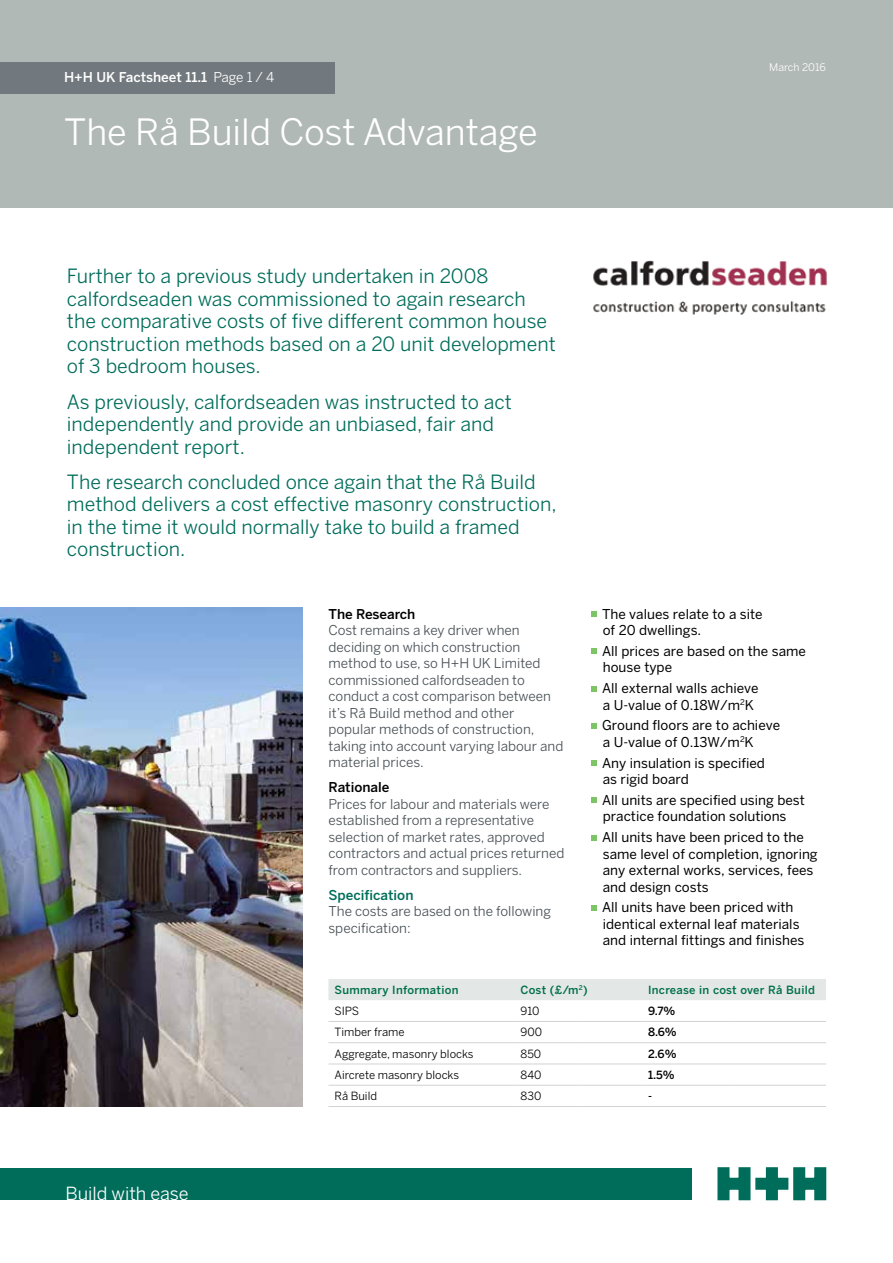
<style>
.page{position:relative;width:893px;height:1263px;background:#fff}
.page>*{position:absolute;margin:0;border:0;box-sizing:border-box;transform-origin:0 0}
.t1{font:36px "Benton Sans";color:#fff}
.t2{font:19.5px/22.5px "Benton Sans";color:#006d5b}
.t3{font:18px "Benton Sans";color:#fff}
.t4{font:13.5px/16.5px "Benton Sans";color:#000}
.t5{font:13.5px/16.5px "Benton Sans";color:#464f54}
.t6{font:500 13.5px "Benton Sans";color:#fff}
.t7{font:500 13.5px "Benton Sans";color:#000}
.t8{font:500 13.5px "Benton Sans";color:#006d5b}
.t9{font:11.25px "Benton Sans";color:#000}
.t10{font:500 11.25px "Benton Sans";letter-spacing:.025em;color:#00704a}
.t11{font:500 11.25px "Benton Sans";color:#000}
.t12{font:10.5px "Benton Sans";color:#fff}
.s1{font-weight:400}
</style>
<div class="page">
<div style="left:0;top:0;width:893px;height:208px;background:#b1b9b6"></div>
<div style="left:0;top:63px;width:335px;height:31px;background:#72797e"></div>
<svg style="left:717px;top:1167px;width:110px;height:34px"></svg>
<div style="left:0;top:1168px;width:692px;height:31px;background:#006d5b"></div>
<img style="left:593px;top:261px;width:234px;height:54px">
<img style="left:0;top:608px;width:303px;height:499px">
<svg style="left:591px;top:611px;width:6px;height:5px"></svg>
<svg style="left:591px;top:649px;width:6px;height:5px"></svg>
<svg style="left:591px;top:686px;width:6px;height:5px"></svg>
<svg style="left:591px;top:723px;width:6px;height:5px"></svg>
<svg style="left:591px;top:760px;width:6px;height:6px"></svg>
<svg style="left:591px;top:798px;width:6px;height:5px"></svg>
<svg style="left:591px;top:835px;width:6px;height:5px"></svg>
<svg style="left:591px;top:905px;width:6px;height:5px"></svg>
<div style="left:328px;top:979px;width:498px;height:21px;background:#e3e7e5"></div>
<hr style="left:328px;top:1021px;width:186px;height:1px;background:#d1d3d4">
<hr style="left:514px;top:1021px;width:64px;height:1px;background:#d1d3d4">
<hr style="left:578px;top:1021px;width:64px;height:1px;background:#d1d3d4">
<hr style="left:642px;top:1021px;width:92px;height:1px;background:#d1d3d4">
<hr style="left:734px;top:1021px;width:92px;height:1px;background:#d1d3d4">
<hr style="left:328px;top:1042px;width:186px;height:1px;background:#d1d3d4">
<hr style="left:514px;top:1042px;width:64px;height:1px;background:#d1d3d4">
<hr style="left:578px;top:1042px;width:64px;height:1px;background:#d1d3d4">
<hr style="left:642px;top:1042px;width:92px;height:1px;background:#d1d3d4">
<hr style="left:734px;top:1042px;width:92px;height:1px;background:#d1d3d4">
<hr style="left:328px;top:1063px;width:186px;height:1px;background:#d1d3d4">
<hr style="left:514px;top:1063px;width:64px;height:1px;background:#d1d3d4">
<hr style="left:578px;top:1063px;width:64px;height:1px;background:#d1d3d4">
<hr style="left:642px;top:1063px;width:92px;height:1px;background:#d1d3d4">
<hr style="left:734px;top:1063px;width:92px;height:1px;background:#d1d3d4">
<hr style="left:328px;top:1085px;width:186px;height:1px;background:#d1d3d4">
<hr style="left:514px;top:1085px;width:64px;height:1px;background:#d1d3d4">
<hr style="left:578px;top:1085px;width:64px;height:1px;background:#d1d3d4">
<hr style="left:642px;top:1085px;width:92px;height:1px;background:#d1d3d4">
<hr style="left:734px;top:1085px;width:92px;height:1px;background:#d1d3d4">
<hr style="left:328px;top:1106px;width:186px;height:1px;background:#d1d3d4">
<hr style="left:514px;top:1106px;width:64px;height:1px;background:#d1d3d4">
<hr style="left:578px;top:1106px;width:64px;height:1px;background:#d1d3d4">
<hr style="left:642px;top:1106px;width:92px;height:1px;background:#d1d3d4">
<hr style="left:734px;top:1106px;width:92px;height:1px;background:#d1d3d4">
<p class="t6" style="left:64px;top:69px;width:212px">H+H UK Factsheet 11.1 <span class="s1">Page 1 / 4</span></p>
<h1 class="t1" style="left:64px;top:111px;width:475px">The Rå Build Cost Advantage</h1>
<p class="t12" style="left:769px;top:61px;width:58px">March 2016</p>
<p class="t2" style="left:67px;top:265px;width:490px">Further to a previous study undertaken in 2008 calfordseaden was commissioned to again research the comparative costs of five different common house construction methods based on a 20 unit development of 3 bedroom houses.</p>
<p class="t2" style="left:67px;top:390px;width:446px">As previously, calfordseaden was instructed to act independently and provide an unbiased, fair and independent report.</p>
<p class="t2" style="left:67px;top:470px;width:491px">The research concluded once again that the Rå Build method delivers a cost effective masonry construction, in the time it would normally take to build a framed construction.</p>
<p class="t7" style="left:328px;top:606px;width:88px">The Research</p>
<p class="t5" style="left:328px;top:622px;width:236px">Cost remains a key driver when deciding on which construction method to use, so H+H UK Limited commissioned calfordseaden to conduct a cost comparison between it’s Rå Build method and other popular methods of construction, taking into account varying labour and material prices.</p>
<p class="t7" style="left:328px;top:779px;width:63px">Rationale</p>
<p class="t5" style="left:328px;top:795px;width:237px">Prices for labour and materials were established from a representative selection of market rates, approved contractors and actual prices returned from contractors and suppliers.</p>
<p class="t8" style="left:328px;top:886px;width:86px">Specification</p>
<p class="t5" style="left:328px;top:903px;width:224px">The costs are based on the following specification:</p>
<p class="t4" style="left:602px;top:605px;width:162px">The values relate to a site of 20 dwellings.</p>
<p class="t4" style="left:602px;top:642px;width:206px">All prices are based on the same house type</p>
<p class="t4" style="left:602px;top:680px;width:158px">All external walls achieve a U-value of 0.18W/m<sup>2</sup>K</p>
<p class="t4" style="left:602px;top:717px;width:180px">Ground floors are to achieve a U-value of 0.13W/m<sup>2</sup>K</p>
<p class="t4" style="left:602px;top:754px;width:164px">Any insulation is specified as rigid board</p>
<p class="t4" style="left:602px;top:791px;width:204px">All units are specified using best practice foundation solutions</p>
<p class="t4" style="left:602px;top:829px;width:217px">All units have been priced to the same level of completion, ignoring any external works, services, fees and design costs</p>
<p class="t4" style="left:602px;top:899px;width:204px">All units have been priced with identical external leaf materials and internal fittings and finishes</p>
<p class="t3" style="left:65px;top:1182px;width:125px">Build with ease</p>
<p class="t10" style="left:334px;top:983px;width:126px">Summary Information</p>
<p class="t10" style="left:520px;top:983px;width:69px">Cost (£/m<sup>2</sup>)</p>
<p class="t10" style="left:648px;top:983px;width:168px">Increase in cost over Rå Build</p>
<p class="t9" style="left:334px;top:1004px;width:26px">SIPS</p>
<p class="t9" style="left:520px;top:1004px;width:20px">910</p>
<p class="t11" style="left:648px;top:1004px;width:29px">9.7%</p>
<p class="t9" style="left:334px;top:1025px;width:72px">Timber frame</p>
<p class="t9" style="left:520px;top:1025px;width:23px">900</p>
<p class="t11" style="left:648px;top:1025px;width:30px">8.6%</p>
<p class="t9" style="left:334px;top:1047px;width:141px">Aggregate, masonry blocks</p>
<p class="t9" style="left:520px;top:1047px;width:22px">850</p>
<p class="t11" style="left:648px;top:1047px;width:30px">2.6%</p>
<p class="t9" style="left:334px;top:1068px;width:126px">Aircrete masonry blocks</p>
<p class="t9" style="left:520px;top:1068px;width:22px">840</p>
<p class="t11" style="left:648px;top:1068px;width:28px">1.5%</p>
<p class="t9" style="left:334px;top:1089px;width:44px">Rå Build</p>
<p class="t9" style="left:520px;top:1089px;width:22px">830</p>
<p class="t11" style="left:648px;top:1089px;width:6px">-</p>
</div>
